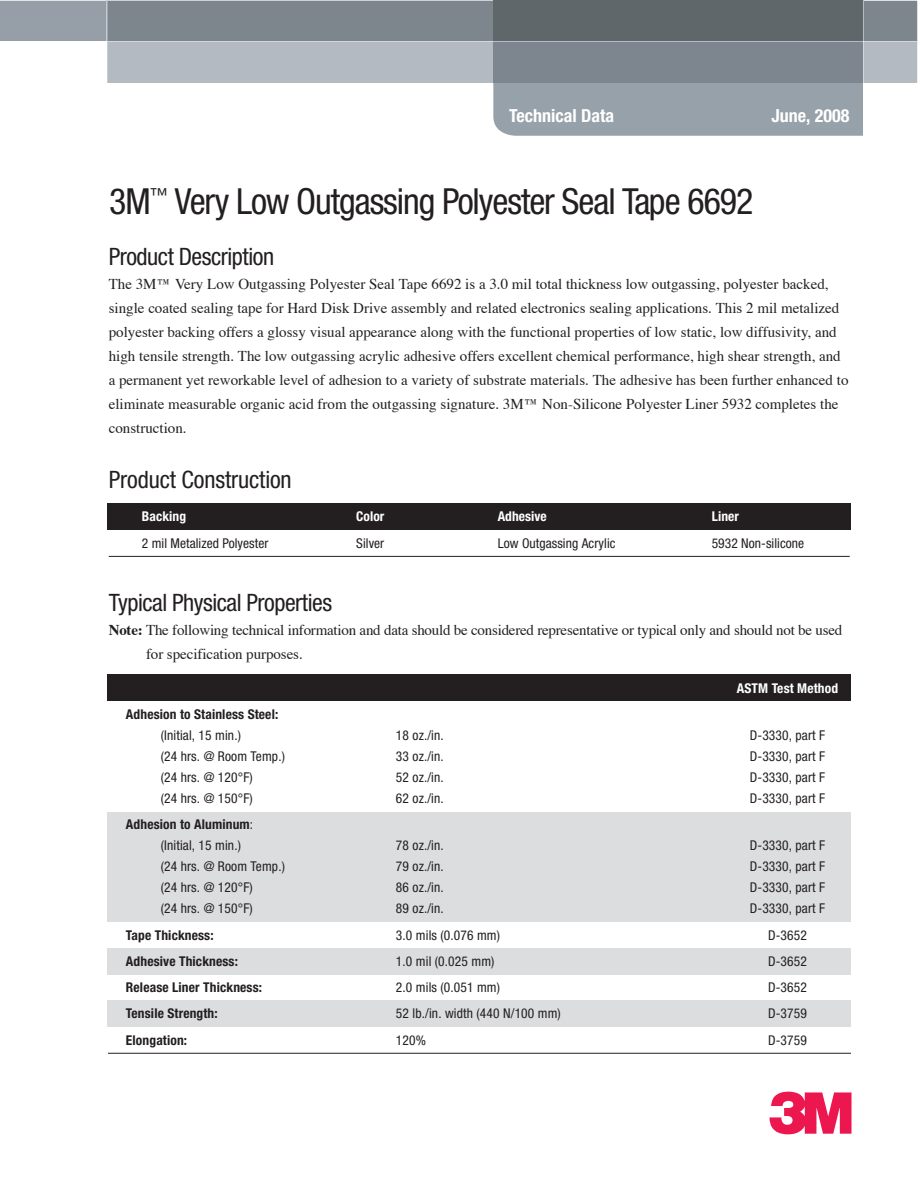
<style>
.page{position:relative;width:918px;height:1188px;background:#fff}
.page>*{position:absolute;margin:0;border:0;box-sizing:border-box;transform-origin:0 0}
.t1{font:60px "Logo 3 M Font";color:#ed174f}
.t2{font:condensed 36px "Helvetica Neue";letter-spacing:-.03em;color:#231f20}
.t3{font:condensed 24px "Helvetica Neue";letter-spacing:-.02em;color:#231f20}
.t4{font:700 condensed 18px "Helvetica Neue";color:#fff}
.t5{font:15px/24px "Times";color:#231f20}
.t6{font:condensed 13.5px "Helvetica Neue";letter-spacing:.01em;color:#231f20}
.t7{font:700 condensed 13.5px/21px "Helvetica Neue";letter-spacing:.01em;color:#231f20}
.t8{font:700 condensed 13.5px "Helvetica Neue";letter-spacing:.005em;color:#fff}
.s1{font-weight:700}
.s2{font-weight:400}
</style>
<div class="page">
<div style="left:107px;top:948px;width:744px;height:26px;background:#dcddde"></div>
<div style="left:107px;top:1001px;width:744px;height:26px;background:#dcddde"></div>
<div style="left:107px;top:812px;width:744px;height:110px;background:#dcddde"></div>
<div style="left:493px;top:83px;width:370px;height:53px;background:#97a1aa"></div>
<svg style="left:0;top:1px;width:917px;height:82px;background:#8e959c"></svg>
<div style="left:107px;top:503px;width:744px;height:27px;background:#231f20"></div>
<hr style="left:109px;top:556px;width:741px;height:1px;background:#231f20">
<div style="left:107px;top:675px;width:744px;height:26px;background:#231f20"></div>
<hr style="left:108px;top:1053px;width:743px;height:1px;background:#231f20">
<p class="t4" style="left:509px;top:109px;width:106px">Technical Data</p>
<p class="t4" style="left:772px;top:109px;width:79px">June, 2008</p>
<h2 class="t2" style="left:109px;top:188px;width:646px">3M<sup>™</sup> Very Low Outgassing Polyester Seal Tape 6692</h2>
<h3 class="t3" style="left:109px;top:248px;width:167px">Product Description</h3>
<p class="t5" style="left:109px;top:274px;width:741px">The 3M™ Very Low Outgassing Polyester Seal Tape 6692 is a 3.0 mil total thickness low outgassing, polyester backed, single coated sealing tape for Hard Disk Drive assembly and related electronics sealing applications. This 2 mil metalized polyester backing offers a glossy visual appearance along with the functional properties of low static, low diffusivity, and high tensile strength. The low outgassing acrylic adhesive offers excellent chemical performance, high shear strength, and a permanent yet reworkable level of adhesion to a variety of substrate materials. The adhesive has been further enhanced to eliminate measurable organic acid from the outgassing signature. 3M™ Non-Silicone Polyester Liner 5932 completes the construction.</p>
<h3 class="t3" style="left:109px;top:470px;width:185px">Product Construction</h3>
<p class="t8" style="left:142px;top:511px;width:46px">Backing</p>
<p class="t8" style="left:356px;top:511px;width:30px">Color</p>
<p class="t8" style="left:498px;top:511px;width:51px">Adhesive</p>
<p class="t8" style="left:712px;top:511px;width:29px">Liner</p>
<p class="t6" style="left:142px;top:538px;width:128px">2 mil Metalized Polyester</p>
<p class="t6" style="left:356px;top:538px;width:30px">Silver</p>
<p class="t6" style="left:498px;top:538px;width:119px">Low Outgassing Acrylic</p>
<p class="t6" style="left:712px;top:538px;width:94px">5932 Non-silicone</p>
<h3 class="t3" style="left:109px;top:594px;width:225px">Typical Physical Properties</h3>
<p class="t5" style="left:146px;top:620px;width:698px;text-indent:-37px"><span class="s1">Note:</span> The following technical information and data should be considered representative or typical only and should not be used for specification purposes.</p>
<p class="t8" style="left:737px;top:683px;width:103px">ASTM Test Method</p>
<p class="t7" style="left:126px;top:705px;width:154px">Adhesion to Stainless Steel:</p>
<p class="t6" style="left:161px;top:730px;width:82px">(Initial, 15 min.)</p>
<p class="t6" style="left:396px;top:730px;width:49px">18 oz./in.</p>
<p class="t6" style="left:750px;top:730px;width:77px">D-3330, part F</p>
<p class="t6" style="left:161px;top:751px;width:126px">(24 hrs. @ Room Temp.)</p>
<p class="t6" style="left:396px;top:751px;width:49px">33 oz./in.</p>
<p class="t6" style="left:750px;top:751px;width:77px">D-3330, part F</p>
<p class="t6" style="left:161px;top:772px;width:93px">(24 hrs. @ 120°F)</p>
<p class="t6" style="left:396px;top:772px;width:49px">52 oz./in.</p>
<p class="t6" style="left:750px;top:772px;width:77px">D-3330, part F</p>
<p class="t6" style="left:161px;top:793px;width:93px">(24 hrs. @ 150°F)</p>
<p class="t6" style="left:396px;top:793px;width:49px">62 oz./in.</p>
<p class="t6" style="left:750px;top:793px;width:77px">D-3330, part F</p>
<p class="t7" style="left:161px;top:815px;width:94px;text-indent:-35px">Adhesion to Aluminum<span class="s2">: (Initial, 15 min.)</span></p>
<p class="t6" style="left:396px;top:841px;width:49px">78 oz./in.</p>
<p class="t6" style="left:750px;top:841px;width:77px">D-3330, part F</p>
<p class="t6" style="left:161px;top:862px;width:126px">(24 hrs. @ Room Temp.)</p>
<p class="t6" style="left:396px;top:862px;width:49px">79 oz./in.</p>
<p class="t6" style="left:750px;top:862px;width:77px">D-3330, part F</p>
<p class="t6" style="left:161px;top:883px;width:93px">(24 hrs. @ 120°F)</p>
<p class="t6" style="left:396px;top:883px;width:49px">86 oz./in.</p>
<p class="t6" style="left:750px;top:883px;width:77px">D-3330, part F</p>
<p class="t6" style="left:161px;top:904px;width:93px">(24 hrs. @ 150°F)</p>
<p class="t6" style="left:396px;top:904px;width:49px">89 oz./in.</p>
<p class="t6" style="left:750px;top:904px;width:77px">D-3330, part F</p>
<p class="t7" style="left:126px;top:926px;width:89px">Tape Thickness:</p>
<p class="t6" style="left:396px;top:930px;width:106px">3.0 mils (0.076 mm)</p>
<p class="t6" style="left:768px;top:930px;width:40px">D-3652</p>
<p class="t7" style="left:126px;top:952px;width:113px">Adhesive Thickness:</p>
<p class="t6" style="left:396px;top:956px;width:100px">1.0 mil (0.025 mm)</p>
<p class="t6" style="left:768px;top:956px;width:40px">D-3652</p>
<p class="t7" style="left:126px;top:978px;width:138px">Release Liner Thickness:</p>
<p class="t6" style="left:396px;top:982px;width:106px">2.0 mils (0.051 mm)</p>
<p class="t6" style="left:768px;top:982px;width:40px">D-3652</p>
<p class="t7" style="left:126px;top:1004px;width:93px">Tensile Strength:</p>
<p class="t6" style="left:396px;top:1009px;width:166px">52 lb./in. width (440 N/100 mm)</p>
<p class="t6" style="left:768px;top:1009px;width:40px">D-3759</p>
<p class="t7" style="left:126px;top:1031px;width:63px">Elongation:</p>
<p class="t6" style="left:396px;top:1035px;width:32px">120%</p>
<p class="t6" style="left:768px;top:1035px;width:40px">D-3759</p>
<h1 class="t1" style="left:769px;top:1084px;width:97px">3</h1>
</div>
